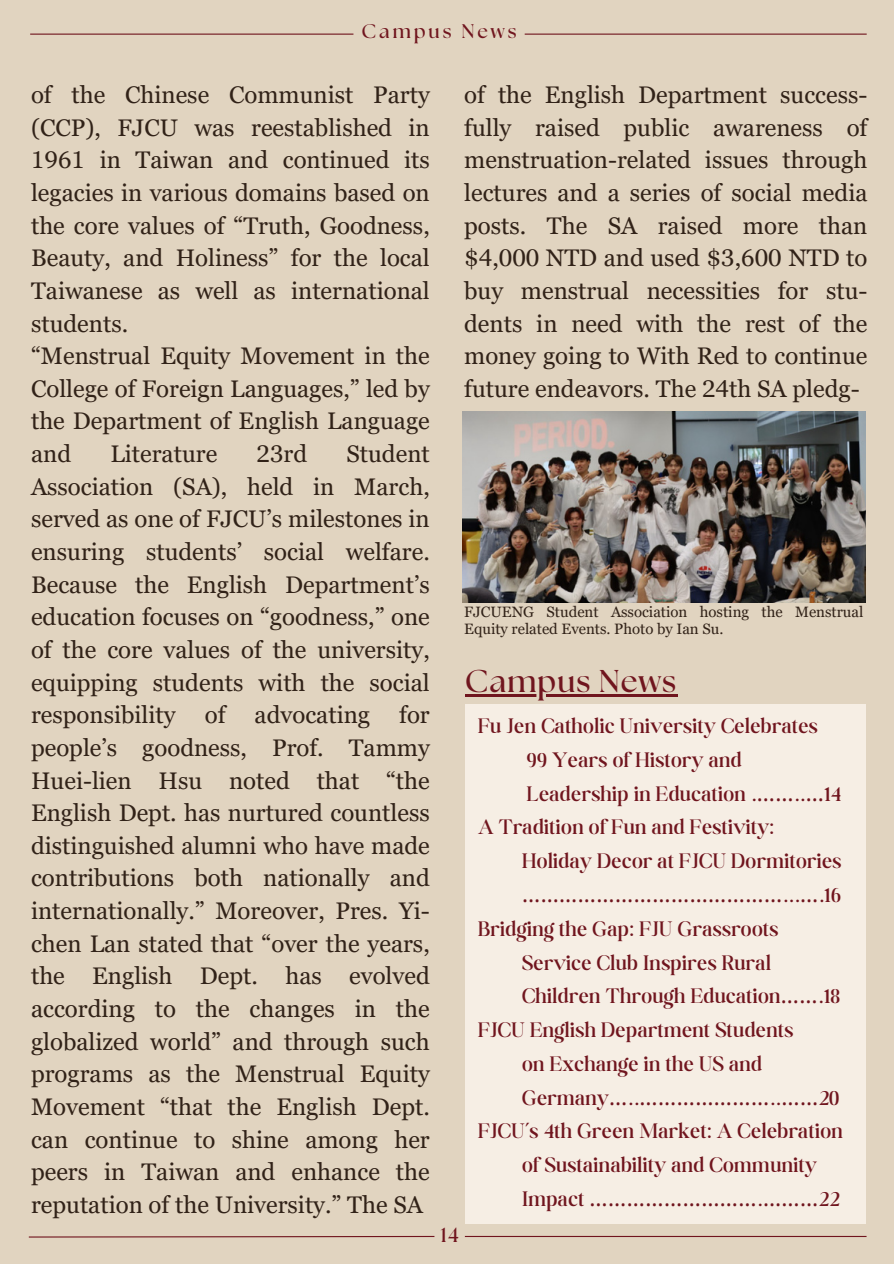
<style>
.page{position:relative;width:894px;height:1264px;background:#fff}
.page>*{position:absolute;margin:0;border:0;box-sizing:border-box;transform-origin:0 0}
.t1{font:700 31.5px "The Seasons";letter-spacing:.035em;color:#70151e}
.t2{font:24px/32.7px "Georgia Pro";color:#312218;text-align:justify}
.t3{font:300 22.5px "Boston Angel";letter-spacing:.025em;color:#70151e}
.t4{font:22.5px "Noto Sans Gurmukhi";color:#70151e}
.t5{font:700 20.4px "The Seasons";color:#70151e}
.t6{font:700 19.65px "The Seasons";letter-spacing:.15em;color:#70151e}
.t7{font:15px/16.8px "Georgia Pro";color:#312218}
.s1{font-family:"Noto Sans Gurmukhi";font-weight:400}
.s2{font-family:"Boston Angel";font-weight:300}
</style>
<div class="page">
<div style="left:0;top:0;width:893px;height:1263px;background:#e1d4c0"></div>
<div style="left:465px;top:704px;width:400px;height:519px;background:#f6eee4"></div>
<hr style="left:465px;top:1235px;width:401px;height:1px;background:#70151e">
<svg style="left:28px;top:1235px;width:407px;height:3px"></svg>
<hr style="left:465px;top:694px;width:212px;height:2px;background:#70151e">
<hr style="left:524px;top:34px;width:342px;height:1px;background:#70151e">
<hr style="left:30px;top:34px;width:323px;height:1px;background:#70151e">
<img style="left:462px;top:411px;width:403px;height:192px">
<h2 class="t6" style="left:361px;top:22px;width:156px">Campus News</h2>
<h2 class="t2" style="left:31px;top:78px;width:400px;text-align:left">of the Chinese Communist Party (CCP), FJCU was reestablished in<br>1961 in Taiwan and continued its legacies in various domains based on the core values of “Truth, Goodness,<br>Beauty, and Holiness” for the local<br>Taiwanese as well as international students.<br>“Menstrual Equity Movement in the<br>College of Foreign Languages,” led by the Department of English Language and</h2>
<h2 class="t2" style="left:31px;top:437px;width:400px;text-indent:315px">Student Association (SA), held in March, served as one of FJCU’s milestones in ensuring students’ social welfare.<br>Because the English Department’s education focuses on “goodness,” one of the core values of the university, equipping students with the social responsibility of advocating for people’s goodness, Prof. Tammy Huei-lien Hsu noted that “the English Dept. has nurtured countless distinguished alumni who have made contributions both nationally and internationally.” Moreover, Pres. Yi&shy;chen Lan stated that “over the years, the English Dept. has evolved according to the changes in the globalized world” and through such programs as the Menstrual Equity Movement “that the English Dept. can continue to shine among her peers in Taiwan and enhance the reputation of the University.” The SA</h2>
<h2 class="t2" style="left:110px;top:437px;width:108px">Literature</h2>
<h2 class="t2" style="left:256px;top:437px;width:52px">23rd</h2>
<p class="t2" style="left:464px;top:78px;width:404px">of the English Department success&shy;fully raised public awareness of menstruation-related issues through lectures and a series of social media posts. The SA raised more than $4,000 NTD and used $3,600 NTD to buy menstrual necessities for stu&shy;dents in need with the rest of the money going to With Red to continue future endeavors. The 24th SA pledg-</p>
<p class="t7" style="left:464px;top:603px;width:400px">FJCUENG Student Association hosting the Menstrual<br>Equity related Events. Photo by Ian Su.</p>
<p class="t5" style="left:440px;top:1225px;width:20px">14</p>
<h3 class="t1" style="left:465px;top:667px;width:213px">Campus News</h3>
<p class="t3" style="left:478px;top:712px;width:341px">Fu Jen Catholic University Celebrates</p>
<p class="t3" style="left:526px;top:746px;width:216px">99 Years of History and</p>
<p class="t3" style="left:526px;top:780px;width:315px">Leadership in Education .<span class="s1">……</span>..<span class="s1">…</span>14</p>
<p class="t3" style="left:478px;top:813px;width:297px">A Tradition of Fun and Festivity:</p>
<p class="t3" style="left:522px;top:847px;width:321px">Holiday Decor at FJCU Dormitories</p>
<p class="t4" style="left:522px;top:881px;width:320px">……………………………………<span class="s2">...</span>…<span class="s2">.16</span></p>
<p class="t3" style="left:478px;top:915px;width:302px">Bridging the Gap: FJU Grassroots</p>
<p class="t3" style="left:522px;top:948px;width:250px">Service Club Inspires Rural</p>
<p class="t3" style="left:522px;top:982px;width:319px">Children Through Education<span class="s1">……</span>.18</p>
<p class="t3" style="left:478px;top:1016px;width:316px">FJCU English Department Students</p>
<p class="t3" style="left:522px;top:1050px;width:241px">on Exchange in the US and</p>
<p class="t3" style="left:522px;top:1083px;width:318px">Germany<span class="s1">…</span>..<span class="s1">…………………</span>..<span class="s1">……</span>20</p>
<p class="t3" style="left:478px;top:1117px;width:366px">FJCU’s 4th Green Market: A Celebration</p>
<p class="t3" style="left:522px;top:1151px;width:296px">of Sustainability and Community</p>
<p class="t4" style="left:522px;top:1185px;width:319px"><span class="s2">Impact</span> ………………………<span class="s2">.</span>………<span class="s2">22</span></p>
</div>
